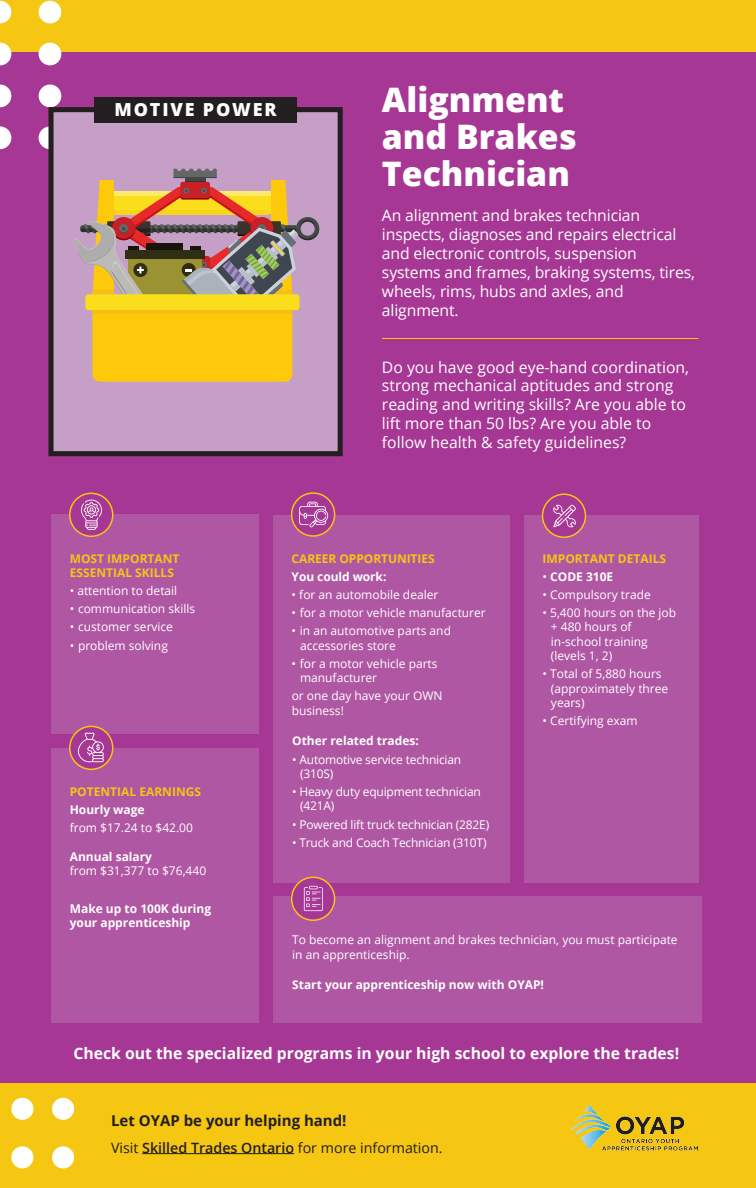
<style>
.page{position:relative;width:756px;height:1188px;background:#a73794}
.page>*{position:absolute;margin:0;border:0;box-sizing:border-box;transform-origin:0 0}
.t1{font:800 33.75px/36.8px "Open Sans";color:#fff}
.t2{font:800 18px "Open Sans";letter-spacing:.1em;color:#fff}
.t3{font:15.75px/18.9px "Open Sans";letter-spacing:-.01em;color:#fff}
.t4{font:700 15.75px "Open Sans";color:#fff}
.t5{font:700 15px "Open Sans";color:#231f20}
.t6{font:14.25px "Open Sans";color:#231f20}
.t7{font:12px/14.4px "Open Sans";color:#fff}
.t8{font:700 12px/14.4px "Open Sans";color:#fff}
.t9{font:700 12px/14.4px "Open Sans";color:#f5c612}
.s1{font-weight:400}
.s2{font-weight:600}
</style>
<div class="page">
<div style="left:0;top:0;width:756px;height:52px;background:#f5c612"></div>
<div style="left:0;top:1083px;width:756px;height:105px;background:#f5c612"></div>
<div style="left:11px;top:1146px;width:22px;height:22px;background:#fff;border-radius:50%"></div>
<div style="left:11px;top:1098px;width:22px;height:22px;background:#fff;border-radius:50%"></div>
<div style="left:52px;top:1146px;width:22px;height:22px;background:#fff;border-radius:50%"></div>
<div style="left:52px;top:1098px;width:22px;height:22px;background:#fff;border-radius:50%"></div>
<hr style="left:382px;top:338px;width:316px;height:1px;background:#f5c612">
<div style="left:51px;top:515px;width:207px;height:219px;background:#b057a3"></div>
<div style="left:51px;top:748px;width:207px;height:275px;background:#b057a3"></div>
<div style="left:273px;top:896px;width:429px;height:127px;background:#b057a3"></div>
<div style="left:273px;top:515px;width:236px;height:368px;background:#b057a3"></div>
<div style="left:524px;top:515px;width:175px;height:368px;background:#b057a3"></div>
<img style="left:570px;top:1104px;width:127px;height:46px">
<hr style="left:142px;top:1153px;width:152px;height:1px;background:#231f20">
<svg style="left:70px;top:726px;width:43px;height:43px"></svg>
<div style="left:69px;top:726px;width:44px;height:44px;border:2px solid #f5c612;border-radius:50%"></div>
<svg style="left:78px;top:733px;width:26px;height:29px"></svg>
<svg style="left:292px;top:493px;width:43px;height:43px"></svg>
<div style="left:291px;top:492px;width:44px;height:45px;border:2px solid #f5c612;border-radius:50%"></div>
<svg style="left:299px;top:502px;width:29px;height:26px"></svg>
<div style="left:70px;top:493px;width:43px;height:43px;background:#a73794;border-radius:50%"></div>
<div style="left:69px;top:493px;width:44px;height:44px;border:2px solid #f5c612;border-radius:50%"></div>
<svg style="left:81px;top:500px;width:21px;height:30px"></svg>
<div style="left:543px;top:494px;width:42px;height:43px;background:#a73794;border-radius:50%"></div>
<div style="left:542px;top:494px;width:44px;height:44px;border:2px solid #f5c612;border-radius:50%"></div>
<svg style="left:553px;top:505px;width:23px;height:22px"></svg>
<div style="left:292px;top:877px;width:43px;height:43px;background:#a73794;border-radius:50%"></div>
<div style="left:291px;top:877px;width:44px;height:44px;border:2px solid #f5c612;border-radius:50%"></div>
<svg style="left:304px;top:886px;width:19px;height:25px"></svg>
<svg style="left:0;top:1px;width:11px;height:22px"></svg>
<div style="left:39px;top:1px;width:22px;height:22px;background:#fff;border-radius:50%"></div>
<svg style="left:0;top:43px;width:11px;height:22px"></svg>
<div style="left:39px;top:43px;width:22px;height:22px;background:#fff;border-radius:50%"></div>
<svg style="left:0;top:85px;width:11px;height:22px"></svg>
<div style="left:39px;top:85px;width:22px;height:22px;background:#fff;border-radius:50%"></div>
<svg style="left:0;top:126px;width:11px;height:23px"></svg>
<div style="left:39px;top:126px;width:22px;height:23px;background:#fff;border-radius:50%"></div>
<div style="left:48px;top:107px;width:295px;height:349px;background:#c59fc6;border:5px solid #231f20"></div>
<div style="left:95px;top:97px;width:202px;height:25px;background:#231f20"></div>
<svg style="left:74px;top:169px;width:245px;height:213px"></svg>
<hr style="left:92px;top:310px;width:200px;height:4px;background:#f8be14">
<div style="left:167px;top:319px;width:51px;height:52px;background:#fec80b;border-radius:50%"></div>
<h2 class="t2" style="left:115px;top:96px;width:164px">MOTIVE POWER</h2>
<h1 class="t1" style="left:382px;top:80px;width:196px">Alignment and Brakes<br>Technician</h1>
<h3 class="t3" style="left:382px;top:206px;width:315px">An alignment and brakes technician inspects, diagnoses and repairs electrical and electronic controls, suspension systems and frames, braking systems, tires, wheels, rims, hubs and axles, and alignment.</h3>
<h3 class="t3" style="left:382px;top:357px;width:309px">Do you have good eye-hand coordination, strong mechanical aptitudes and strong reading and writing skills? Are you able to lift more than 50 lbs? Are you able to follow health &amp; safety guidelines?</h3>
<p class="t9" style="left:70px;top:551px;width:111px">MOST IMPORTANT<br>ESSENTIAL SKILLS</p>
<p class="t7" style="left:70px;top:583px;width:109px">• attention to detail</p>
<p class="t7" style="left:70px;top:601px;width:127px">• communication skills</p>
<p class="t7" style="left:70px;top:620px;width:105px">• customer service</p>
<p class="t7" style="left:70px;top:638px;width:100px">• problem solving</p>
<p class="t9" style="left:70px;top:784px;width:133px">POTENTIAL EARNINGS</p>
<p class="t8" style="left:70px;top:802px;width:76px">Hourly wage</p>
<p class="t7" style="left:70px;top:820px;width:125px">from $17.24 to $42.00</p>
<p class="t8" style="left:70px;top:849px;width:84px">Annual salary</p>
<p class="t7" style="left:70px;top:863px;width:138px">from $31,377 to $76,440</p>
<p class="t8" style="left:70px;top:901px;width:143px">Make up to 100K during your apprenticeship</p>
<p class="t9" style="left:292px;top:551px;width:145px">CAREER OPPORTUNITIES</p>
<p class="t8" style="left:292px;top:569px;width:96px">You could work:</p>
<p class="t7" style="left:292px;top:587px;width:148px">• for an automobile dealer</p>
<p class="t7" style="left:292px;top:605px;width:196px">• for a motor vehicle manufacturer</p>
<p class="t7" style="left:300px;top:623px;width:153px;text-indent:-8px">• in an automotive parts and accessories store</p>
<p class="t7" style="left:300px;top:656px;width:139px;text-indent:-8px">• for a motor vehicle parts manufacturer</p>
<p class="t7" style="left:292px;top:688px;width:153px">or one day have your OWN business!</p>
<p class="t8" style="left:292px;top:734px;width:128px">Other related trades:</p>
<p class="t7" style="left:300px;top:752px;width:163px;text-indent:-8px">• Automotive service technician (310S)</p>
<p class="t7" style="left:300px;top:784px;width:182px;text-indent:-8px">• Heavy duty equipment technician (421A)</p>
<p class="t7" style="left:292px;top:817px;width:199px">• Powered lift truck technician (282E)</p>
<p class="t7" style="left:292px;top:835px;width:196px">• Truck and Coach Technician (310T)</p>
<p class="t9" style="left:543px;top:551px;width:125px">IMPORTANT DETAILS</p>
<p class="t8" style="left:543px;top:569px;width:72px"><span class="s1">•</span> CODE 310E</p>
<p class="t7" style="left:543px;top:587px;width:110px">• Compulsory trade</p>
<p class="t7" style="left:551px;top:605px;width:127px;text-indent:-8px">• 5,400 hours on the job + 480 hours of in-school training (levels 1, 2)</p>
<p class="t7" style="left:551px;top:667px;width:119px;text-indent:-8px">• Total of 5,880 hours (approximately three years)</p>
<p class="t7" style="left:543px;top:713px;width:97px">• Certifying exam</p>
<p class="t7" style="left:292px;top:932px;width:387px">To become an alignment and brakes technician, you must participate in an apprenticeship.</p>
<p class="t8" style="left:292px;top:977px;width:253px">Start your apprenticeship now with OYAP!</p>
<h3 class="t4" style="left:73px;top:1042px;width:607px">Check out the specialized programs in your high school to explore the trades!</h3>
<p class="t5" style="left:111px;top:1110px;width:237px">Let OYAP be your helping hand!</p>
<p class="t6" style="left:111px;top:1138px;width:333px">Visit <span class="s2">Skilled Trades Ontario</span> for more information.</p>
</div>
